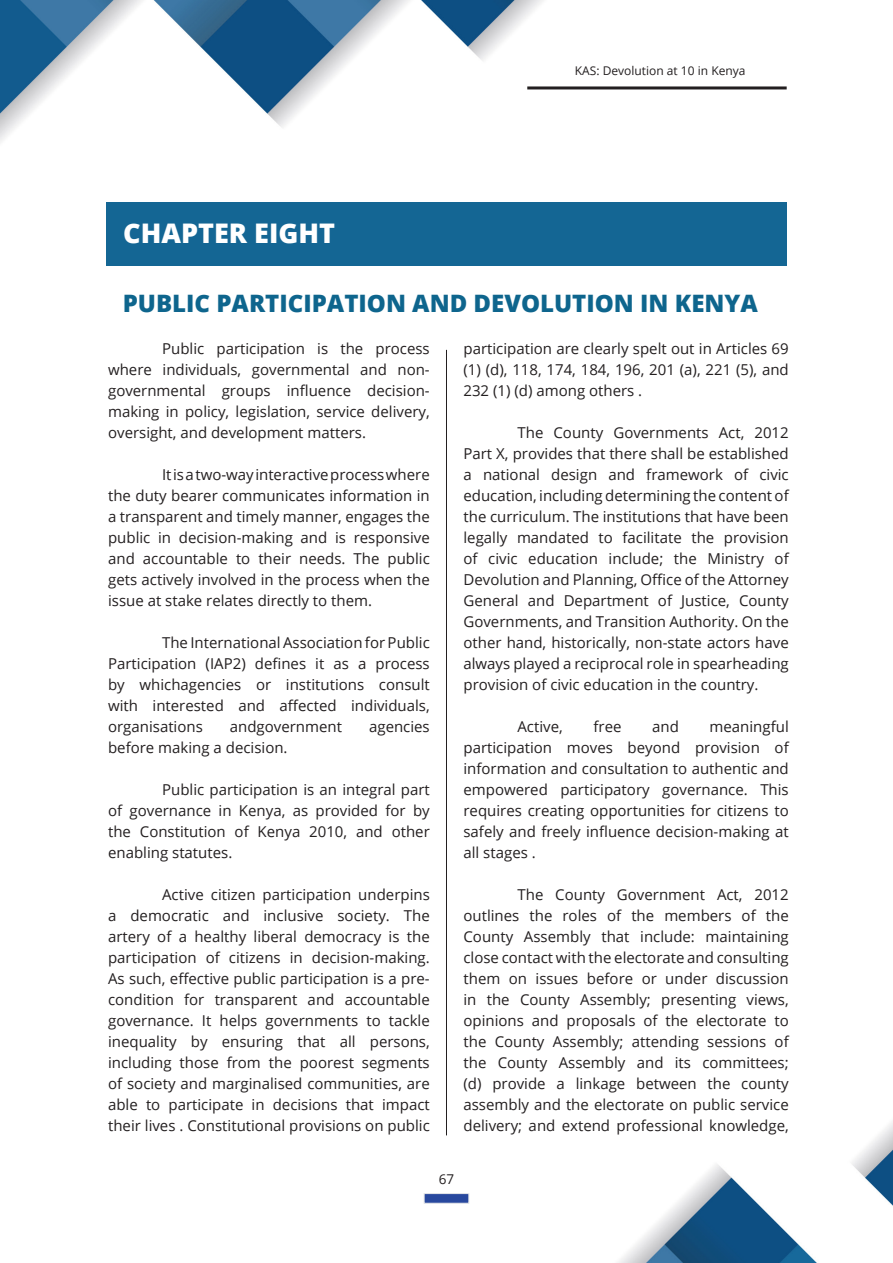
<style>
.page{position:relative;width:893px;height:1263px;background:#fff}
.page>*{position:absolute;margin:0;border:0;box-sizing:border-box;transform-origin:0 0}
.t1{font:800 27px "Open Sans";color:#fff}
.t2{font:800 24px "Open Sans";color:#0e658d}
.t3{font:15px/21px "Open Sans";color:#231f20;text-align:justify}
.t4{font:13.5px "Open Sans";color:#231f20}
.t5{font:12px "Open Sans";color:#231f20}
</style>
<div class="page">
<img style="left:0;top:0;width:893px;height:1263px">
<hr style="left:527px;top:86px;width:260px;height:3px;background:#231f20">
<div style="left:424px;top:1193px;width:45px;height:10px;background:#28489e;border:1px solid #e6e7e9"></div>
<hr style="left:446px;top:350px;width:1px;height:785px;background:#231f20">
<div style="left:106px;top:202px;width:681px;height:64px;background:#146694"></div>
<p class="t1" style="left:123px;top:212px;width:213px">CHAPTER EIGHT</p>
<p class="t5" style="left:575px;top:63px;width:172px">KAS: Devolution at 10 in Kenya</p>
<p class="t2" style="left:123px;top:285px;width:637px">PUBLIC PARTICIPATION AND DEVOLUTION IN KENYA</p>
<p class="t3" style="left:108px;top:338px;width:323px;text-indent:54px">Public participation is the process where individuals, governmental and non&shy;governmental groups influence decision&shy;making in policy, legislation, service delivery, oversight, and development matters.</p>
<p class="t3" style="left:108px;top:464px;width:323px;text-indent:54px">It is a two-way interactive process where the duty bearer communicates information in a transparent and timely manner, engages the public in decision-making and is responsive and accountable to their needs. The public gets actively involved in the process when the issue at stake relates directly to them.</p>
<p class="t3" style="left:108px;top:632px;width:323px;text-indent:54px">The International Association for Public Participation (IAP2) defines it as a process by whichagencies or institutions consult with interested and affected individuals, organisations</p>
<p class="t3" style="left:230px;top:716px;width:114px">andgovernment</p>
<p class="t3" style="left:369px;top:716px;width:62px">agencies</p>
<p class="t3" style="left:108px;top:737px;width:181px">before making a decision.</p>
<p class="t3" style="left:108px;top:779px;width:323px;text-indent:54px">Public participation is an integral part of governance in Kenya, as provided for by the Constitution of Kenya 2010, and other enabling statutes.</p>
<p class="t3" style="left:108px;top:884px;width:323px;text-indent:54px">Active citizen participation underpins a democratic and inclusive society. The artery of a healthy liberal democracy is the participation of citizens in decision-making.<br>As such, effective public participation is a pre&shy;condition for transparent and accountable governance. It helps governments to tackle inequality by ensuring that all persons, including those from the poorest segments of society and marginalised communities, are able to participate in decisions that impact their lives . Constitutional provisions on public</p>
<p class="t3" style="left:463px;top:338px;width:327px">participation are clearly spelt out in Articles 69 (1) (d), 118, 174, 184, 196, 201 (a), 221 (5), and 232 (1) (d) among others .</p>
<p class="t3" style="left:463px;top:422px;width:327px;text-indent:54px">The County Governments Act, 2012<br>Part X, provides that there shall be established a national design and framework of civic education, including determining the content of the curriculum. The institutions that have been legally mandated to facilitate the provision of civic education include; the Ministry of Devolution and Planning, Office of the Attorney General and Department of Justice, County Governments, and Transition Authority. On the other hand, historically, non-state actors have always played a reciprocal role in spearheading provision of civic education in the country.</p>
<p class="t3" style="left:517px;top:716px;width:47px">Active,</p>
<p class="t3" style="left:593px;top:716px;width:30px">free</p>
<p class="t3" style="left:652px;top:716px;width:28px">and</p>
<p class="t3" style="left:463px;top:716px;width:327px;text-indent:246px">meaningful participation moves beyond provision of information and consultation to authentic and empowered participatory governance. This requires creating opportunities for citizens to safely and freely influence decision-making at all stages .</p>
<p class="t3" style="left:463px;top:884px;width:327px;text-indent:54px">The County Government Act, 2012 outlines the roles of the members of the County Assembly that include: maintaining close contact with the electorate and consulting them on issues before or under discussion in the County Assembly; presenting views, opinions and proposals of the electorate to the County Assembly; attending sessions of the County Assembly and its committees; (d) provide a linkage between the county assembly and the electorate on public service delivery; and extend professional knowledge,</p>
<p class="t4" style="left:439px;top:1170px;width:17px">67</p>
</div>
